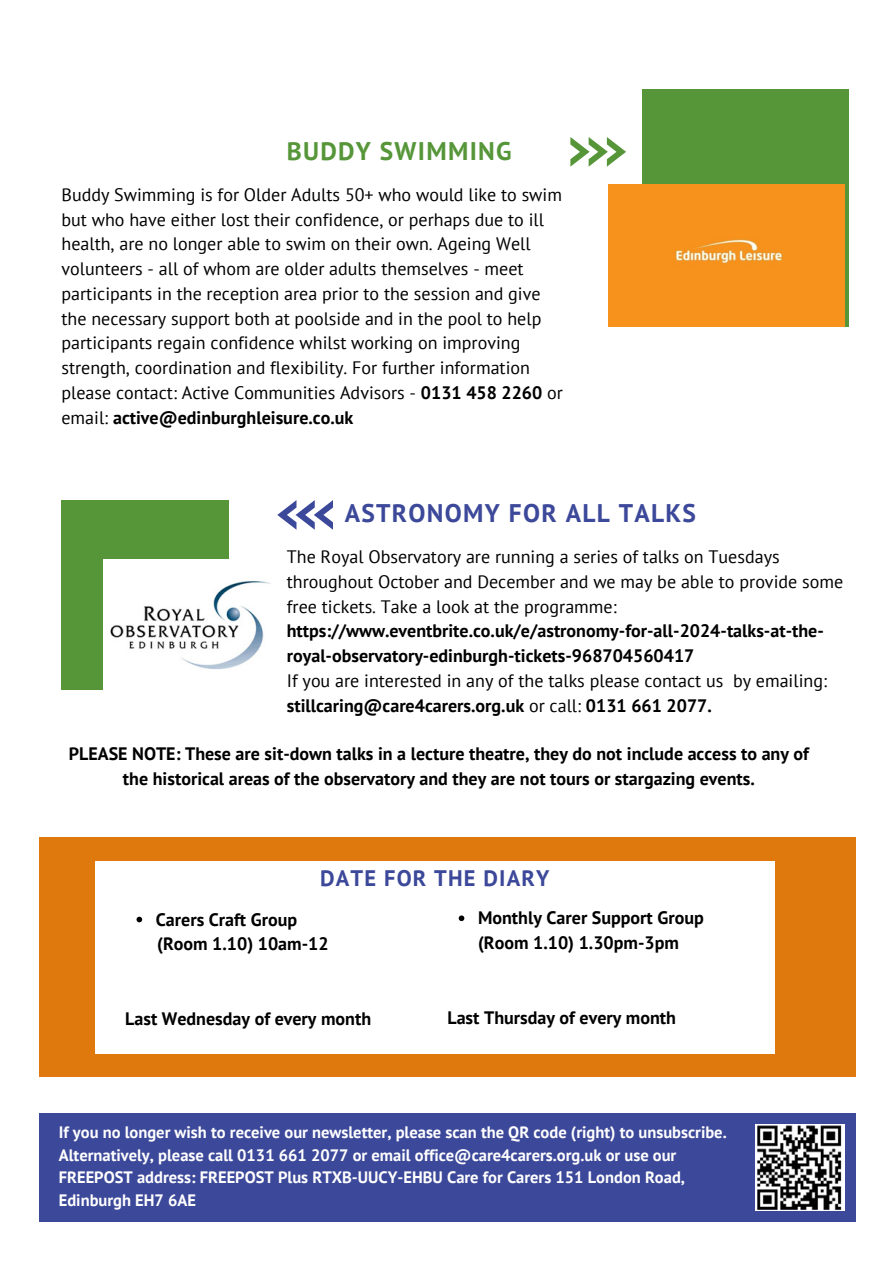
<style>
.page{position:relative;width:894px;height:1264px;background:#fff}
.page>*{position:absolute;margin:0;border:0;box-sizing:border-box;transform-origin:0 0}
.t1{font:700 25.5px "PT Sans";letter-spacing:.05em;color:#3c4899}
.t2{font:700 25.5px "PT Sans";letter-spacing:.05em;color:#569639}
.t3{font:700 22.5px "PT Sans";letter-spacing:.05em;color:#3c4899}
.t4{font:18px/24.8px "PT Sans";color:#000}
.t5{font:700 18px/24.8px "PT Sans";color:#000}
.t6{font:700 16.5px/22.5px "PT Sans";color:#fff}
.s1{font-weight:700}
</style>
<div class="page">
<div style="left:39px;top:1113px;width:816px;height:108px;background:#3c4899"></div>
<img style="left:755px;top:1124px;width:89px;height:86px">
<svg style="left:277px;top:500px;width:56px;height:30px"></svg>
<div style="left:642px;top:89px;width:206px;height:238px;background:#569639"></div>
<div style="left:39px;top:837px;width:816px;height:240px;background:#df790e"></div>
<div style="left:95px;top:861px;width:679px;height:192px;background:#fff"></div>
<svg style="left:570px;top:137px;width:56px;height:29px"></svg>
<div style="left:608px;top:185px;width:236px;height:141px;background:#f7921c"></div>
<div style="left:61px;top:500px;width:168px;height:190px;background:#569639"></div>
<img style="left:103px;top:559px;width:168px;height:131px">
<svg style="left:458px;top:915px;width:6px;height:6px"></svg>
<svg style="left:136px;top:916px;width:6px;height:6px"></svg>
<p class="t2" style="left:287px;top:134px;width:226px">BUDDY SWIMMING</p>
<p class="t4" style="left:61px;top:182px;width:503px">Buddy Swimming is for Older Adults 50+ who would like to swim but who have either lost their confidence, or perhaps due to ill health, are no longer able to swim on their own. Ageing Well volunteers - all of whom are older adults themselves - meet participants in the reception area prior to the session and give the necessary support both at poolside and in the pool to help participants regain confidence whilst working on improving strength, coordination and flexibility. For further information please contact: Active Communities Advisors - <span class="s1">0131 458 2260</span> or email: <span class="s1">active@edinburghleisure.co.uk</span></p>
<h2 class="t1" style="left:344px;top:496px;width:353px">ASTRONOMY FOR ALL TALKS</h2>
<p class="t4" style="left:287px;top:544px;width:557px">The Royal Observatory are running a series of talks on Tuesdays throughout October and December and we may be able to provide some free tickets. Take a look at the programme: <span class="s1">https://www.eventbrite.co.uk/e/astronomy-for-all-2024-talks-at-the&shy;royal-observatory-edinburgh-tickets-968704560417</span></p>
<h4 class="t4" style="left:287px;top:667px;width:541px">If you are interested in any of the talks please contact us by emailing: <span class="s1">stillcaring@care4carers.org.uk</span> or call: <span class="s1">0131 661 2077.</span></h4>
<h1 class="t5" style="left:69px;top:741px;width:741px;text-align:center">PLEASE NOTE: These are sit-down talks in a lecture theatre, they do not include access to any of the historical areas of the observatory and they are not tours or stargazing events.</h1>
<p class="t3" style="left:320px;top:862px;width:230px">DATE FOR THE DIARY</p>
<h4 class="t5" style="left:478px;top:905px;width:227px">Monthly Carer Support Group (Room 1.10) 1.30pm-3pm</h4>
<p class="t5" style="left:156px;top:906px;width:143px">Carers Craft Group</p>
<h4 class="t5" style="left:157px;top:931px;width:173px">(Room 1.10) 10am-12</h4>
<h4 class="t5" style="left:125px;top:1005px;width:247px">Last Wednesday of every month</h4>
<h3 class="t5" style="left:447px;top:1004px;width:230px">Last Thursday of every month</h3>
<p class="t6" style="left:59px;top:1120px;width:669px">If you no longer wish to receive our newsletter, please scan the QR code (right) to unsubscribe.<br>Alternatively, please call 0131 661 2077 or email office@care4carers.org.uk or use our FREEPOST address: FREEPOST Plus RTXB-UUCY-EHBU Care for Carers 151 London Road, Edinburgh EH7 6AE</p>
</div>
